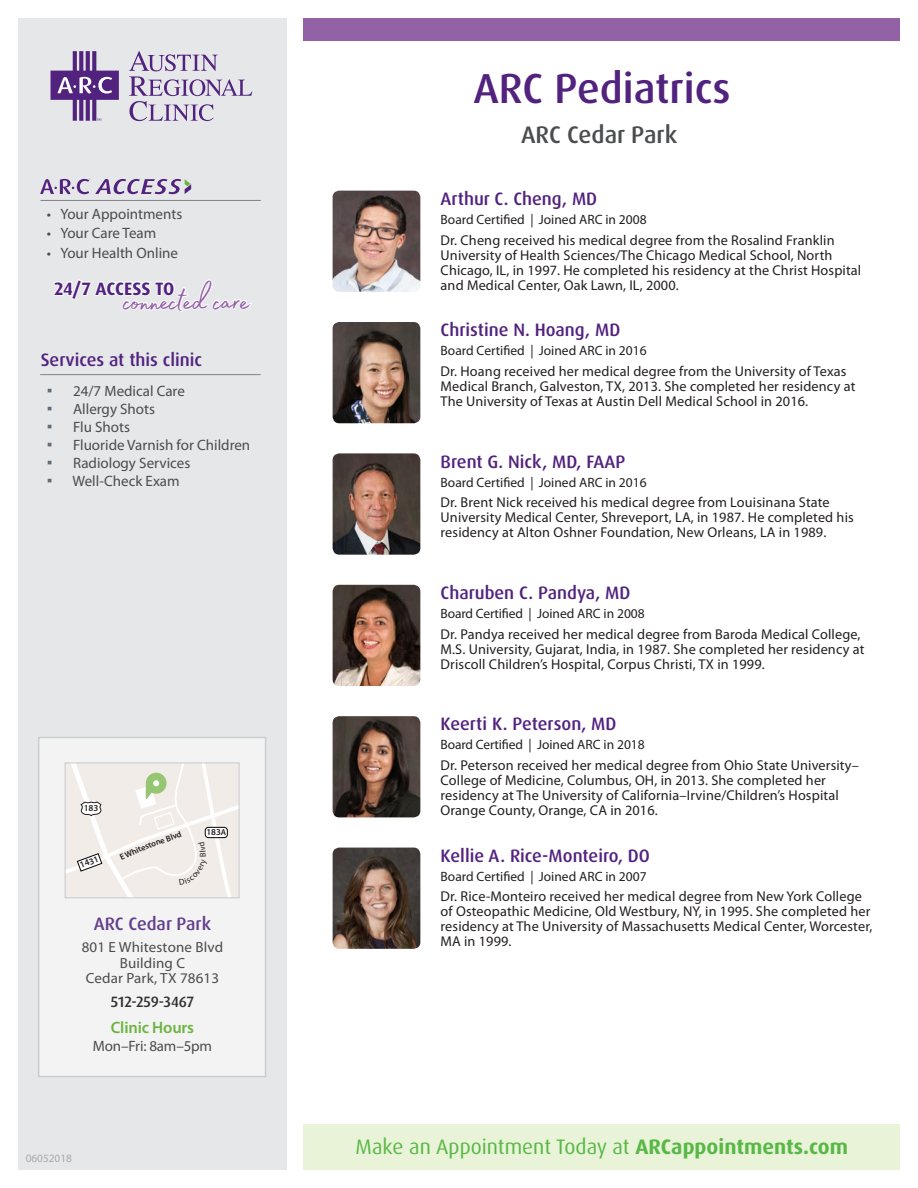
<style>
.page{position:relative;width:918px;height:1188px;background:#fff}
.page>*{position:absolute;margin:0;border:0;box-sizing:border-box;transform-origin:0 0}
.Main_Clinic_Name{font:500 42px "Dax Pro";color:#52227f}
.t1{font:37.95px "Madelyn Fill";color:#9260a7}
.Doctor_s_Name{font:500 24px "Dax Pro";color:#4b4c4d}
.t2{font:21px "Dax Pro";color:#58b847}
.Main_Doctor_s_Name{font:500 18px "Dax Pro";color:#52227f}
.Clinic_Name{font:500 18px "Dax Pro";color:#52227f}
.t3{font:700 18px "Dax Pro";letter-spacing:-.005em;color:#52227f}
.Clinic_Name-2{font:500 18px "Dax Pro";color:#633e8b}
.address{font:600 16.5px "Myriad Pro";letter-spacing:-.01em;color:#6cb43f}
.address-2{font:15px "Myriad Pro";color:#4b4c4d}
.Phone_Number{font:500 15px "Dax Pro";color:#312f30}
.Address{font:14.7px/15.8px "Myriad Pro";letter-spacing:.01em;color:#4b4c4d;text-align:center}
.Bio_text{font:14.25px/15px "Myriad Pro";letter-spacing:.01em;color:#231f20}
.Doctor_Specialty___L{font:13.5px "Myriad Pro";color:#231f20}
.t4{font:11.25px "Myriad Pro";color:#a8a9ad}
.t5{font:600 9px "Myriad Pro";color:#231f20}
.t6{font:600 8.4px "Myriad Pro";color:#231f20}
.s1{font-family:"Palatino Linotype";font-size:16.5px;color:#616e77}
.s2{font-size:8.4px}
.s3{font-weight:700}
</style>
<div class="page">
<div style="left:18px;top:18px;width:268px;height:1152px;background:#e6e7e9"></div>
<svg style="left:40px;top:179px;width:151px;height:15px"></svg>
<svg style="left:129px;top:51px;width:123px;height:70px"></svg>
<svg style="left:51px;top:51px;width:68px;height:70px"></svg>
<svg style="left:54px;top:279px;width:198px;height:33px"></svg>
<hr style="left:40px;top:200px;width:221px;height:1px;background:#808285">
<div style="left:303px;top:18px;width:597px;height:22px;background:#9361a6"></div>
<div style="left:303px;top:1125px;width:597px;height:45px;background:#e9f3d7"></div>
<hr style="left:40px;top:374px;width:221px;height:1px;background:#808285">
<div style="left:38px;top:737px;width:228px;height:340px;background:#f3f3f4;border:2px solid #afb6ba"></div>
<img style="left:333px;top:191px;width:87px;height:101px">
<img style="left:333px;top:585px;width:87px;height:101px">
<img style="left:333px;top:453px;width:87px;height:102px">
<img style="left:333px;top:848px;width:87px;height:101px">
<img style="left:333px;top:716px;width:87px;height:101px">
<img style="left:333px;top:322px;width:87px;height:101px">
<svg style="left:65px;top:763px;width:174px;height:135px"></svg>
<p class="address-2" style="left:47px;top:205px;width:137px">• Your Appointments</p>
<p class="address-2" style="left:47px;top:224px;width:111px">• Your Care Team</p>
<p class="address-2" style="left:47px;top:244px;width:133px">• Your Health Online</p>
<p class="t1" style="left:123px;top:272px;width:128px">connected care</p>
<p class="t3" style="left:54px;top:277px;width:122px">24/7 ACCESS TO</p>
<p class="Clinic_Name" style="left:41px;top:348px;width:163px">Services at this clinic</p>
<p class="address-2" style="left:47px;top:381px;width:140px"><span class="s1">▪</span> 24/7 Medical Care</p>
<p class="address-2" style="left:47px;top:399px;width:110px"><span class="s1">▪</span> Allergy Shots</p>
<p class="address-2" style="left:47px;top:417px;width:85px"><span class="s1">▪</span> Flu Shots</p>
<p class="address-2" style="left:47px;top:435px;width:205px"><span class="s1">▪</span> Fluoride Varnish for Children</p>
<p class="address-2" style="left:47px;top:453px;width:145px"><span class="s1">▪</span> Radiology Services</p>
<p class="address-2" style="left:47px;top:471px;width:134px"><span class="s1">▪</span> Well-Check Exam</p>
<p class="t5" style="left:84px;top:803px;width:16px">183</p>
<p class="t5" style="left:78px;top:860px;width:21px;rotate:-20deg">1431</p>
<p class="t6" style="left:139px;top:843px;width:44px;rotate:-20deg">estone Blvd</p>
<p class="t6" style="left:118px;top:853px;width:25px;rotate:-25deg">E Whit</p>
<p class="t5" style="left:206px;top:826px;width:21px">183<span class="s2">A</span></p>
<p class="Clinic_Name-2" style="left:94px;top:912px;width:119px">ARC Cedar Park</p>
<p class="Address" style="left:82px;top:939px;width:143px">801 E Whitestone Blvd<br>Building C<br>Cedar Park, TX 78613</p>
<p class="Phone_Number" style="left:111px;top:992px;width:85px">512-259-3467</p>
<p class="address" style="left:111px;top:1017px;width:85px">Clinic Hours</p>
<p class="address-2" style="left:93px;top:1037px;width:121px">Mon–Fri: 8am–5pm</p>
<p class="t4" style="left:26px;top:1151px;width:48px">06052018</p>
<p class="Main_Clinic_Name" style="left:473px;top:61px;width:259px">ARC Pediatrics</p>
<p class="Doctor_s_Name" style="left:521px;top:119px;width:158px">ARC Cedar Park</p>
<p class="Main_Doctor_s_Name" style="left:441px;top:187px;width:158px">Arthur C. Cheng, MD</p>
<p class="Doctor_Specialty___L" style="left:441px;top:211px;width:208px">Board Certified | Joined ARC in 2008</p>
<p class="Bio_text" style="left:441px;top:232px;width:422px">Dr. Cheng received his medical degree from the Rosalind Franklin University of Health Sciences/The Chicago Medical School, North Chicago, IL, in 1997. He completed his residency at the Christ Hospital and Medical Center, Oak Lawn, IL, 2000.</p>
<p class="Main_Doctor_s_Name" style="left:441px;top:318px;width:181px">Christine N. Hoang, MD</p>
<p class="Doctor_Specialty___L" style="left:441px;top:342px;width:208px">Board Certified | Joined ARC in 2016</p>
<p class="Bio_text" style="left:441px;top:363px;width:416px">Dr. Hoang received her medical degree from the University of Texas<br>Medical Branch, Galveston, TX, 2013. She completed her residency at<br>The University of Texas at Austin Dell Medical School in 2016.</p>
<p class="Main_Doctor_s_Name" style="left:441px;top:450px;width:186px">Brent G. Nick, MD, FAAP</p>
<p class="Doctor_Specialty___L" style="left:441px;top:474px;width:208px">Board Certified | Joined ARC in 2016</p>
<p class="Bio_text" style="left:441px;top:495px;width:415px">Dr. Brent Nick received his medical degree from Louisinana State<br>University Medical Center, Shreveport, LA, in 1987. He completed his residency at Alton Oshner Foundation, New Orleans, LA in 1989.</p>
<p class="Main_Doctor_s_Name" style="left:441px;top:581px;width:191px">Charuben C. Pandya, MD</p>
<p class="Doctor_Specialty___L" style="left:441px;top:605px;width:206px">Board Certified | Joined ARC in 2008</p>
<p class="Bio_text" style="left:441px;top:626px;width:425px">Dr. Pandya received her medical degree from Baroda Medical College,<br>M.S. University, Gujarat, India, in 1987. She completed her residency at<br>Driscoll Children’s Hospital, Corpus Christi, TX in 1999.</p>
<p class="Main_Doctor_s_Name" style="left:441px;top:712px;width:177px">Keerti K. Peterson, MD</p>
<p class="Doctor_Specialty___L" style="left:441px;top:737px;width:206px">Board Certified | Joined ARC in 2018</p>
<p class="Bio_text" style="left:441px;top:758px;width:420px">Dr. Peterson received her medical degree from Ohio State University– College of Medicine, Columbus, OH, in 2013. She completed her residency at The University of California–Irvine/Children’s Hospital Orange County, Orange, CA in 2016.</p>
<p class="Main_Doctor_s_Name" style="left:441px;top:844px;width:211px">Kellie A. Rice-Monteiro, DO</p>
<p class="Doctor_Specialty___L" style="left:441px;top:868px;width:208px">Board Certified | Joined ARC in 2007</p>
<p class="Bio_text" style="left:441px;top:889px;width:433px">Dr. Rice-Monteiro received her medical degree from New York College of Osteopathic Medicine, Old Westbury, NY, in 1995. She completed her residency at The University of Massachusetts Medical Center, Worcester, MA in 1999.</p>
<p class="t2" style="left:355px;top:1133px;width:494px">Make an Appointment Today at <span class="s3">ARCappointments.com</span></p>
</div>
